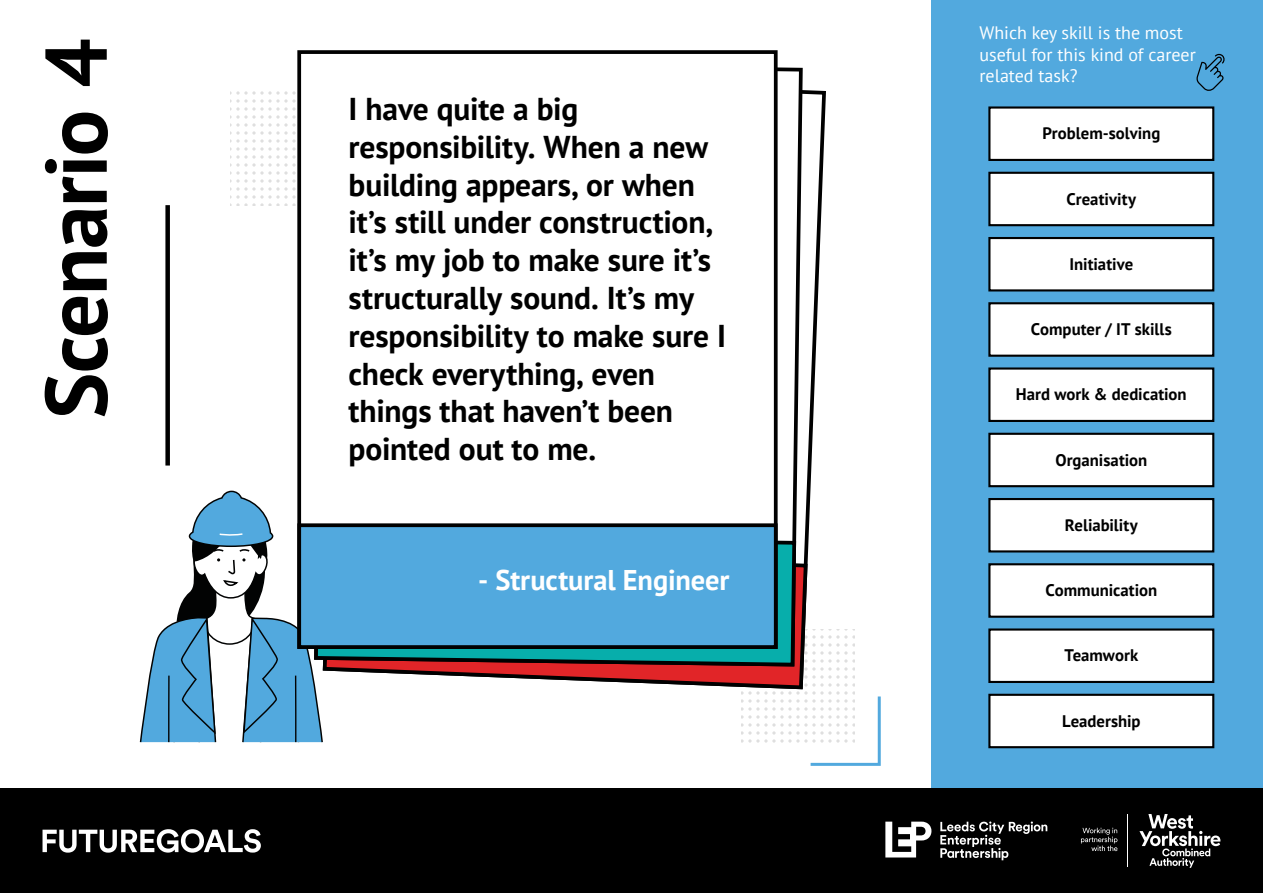
<style>
.page{position:relative;width:1263px;height:893px;background:#fff}
.page>*{position:absolute;margin:0;border:0;box-sizing:border-box;transform-origin:0 0}
.t1{font:700 87px "PT Sans";letter-spacing:-.015em;color:#000}
.t2{font:700 31.5px/37.8px "PT Sans";letter-spacing:-.005em;color:#000}
.t3{font:700 28.5px "PT Sans";letter-spacing:-.005em;color:#fff}
.t4{font:18px/21.6px "PT Sans";color:#fff}
.t5{font:700 16.65px "PT Sans";color:#000}
</style>
<div class="page">
<div style="left:931px;top:0;width:332px;height:893px;background:#52a9de"></div>
<svg style="left:139px;top:490px;width:184px;height:253px"></svg>
<div style="left:0;top:789px;width:1263px;height:104px;background:#000"></div>
<svg style="left:43px;top:829px;width:218px;height:24px"></svg>
<svg style="left:1139px;top:814px;width:79px;height:54px"></svg>
<svg style="left:1081px;top:828px;width:36px;height:20px"></svg>
<hr style="left:1128px;top:815px;width:1px;height:52px;background:#fff">
<svg style="left:885px;top:822px;width:46px;height:35px"></svg>
<svg style="left:940px;top:821px;width:107px;height:39px"></svg>
<svg style="left:742px;top:629px;width:112px;height:114px"></svg>
<svg style="left:805px;top:90px;width:23px;height:601px"></svg>
<svg style="left:321px;top:543px;width:488px;height:148px"></svg>
<svg style="left:778px;top:67px;width:27px;height:601px"></svg>
<svg style="left:312px;top:532px;width:486px;height:136px"></svg>
<svg style="left:230px;top:91px;width:66px;height:115px"></svg>
<div style="left:297px;top:50px;width:481px;height:599px;background:#fff;border:4px solid #000"></div>
<div style="left:297px;top:523px;width:481px;height:126px;background:#52a9de;border:4px solid #000"></div>
<div style="left:165px;top:205px;width:5px;height:261px;background:#000"></div>
<div style="left:988px;top:106px;width:226px;height:55px;background:#fff;border:2px solid #000"></div>
<div style="left:988px;top:172px;width:226px;height:54px;background:#fff;border:2px solid #000"></div>
<div style="left:988px;top:237px;width:226px;height:54px;background:#fff;border:2px solid #000"></div>
<div style="left:988px;top:302px;width:226px;height:55px;background:#fff;border:2px solid #000"></div>
<div style="left:988px;top:367px;width:226px;height:55px;background:#fff;border:2px solid #000"></div>
<div style="left:988px;top:433px;width:226px;height:54px;background:#fff;border:2px solid #000"></div>
<div style="left:988px;top:498px;width:226px;height:54px;background:#fff;border:2px solid #000"></div>
<div style="left:988px;top:563px;width:226px;height:55px;background:#fff;border:2px solid #000"></div>
<div style="left:988px;top:628px;width:226px;height:55px;background:#fff;border:2px solid #000"></div>
<div style="left:988px;top:694px;width:226px;height:54px;background:#fff;border:2px solid #000"></div>
<svg style="left:1196px;top:54px;width:29px;height:37px"></svg>
<svg style="left:807px;top:693px;width:74px;height:73px"></svg>
<h1 class="t1" style="left:18px;top:419px;width:382px;rotate:-90deg">Scenario 4</h1>
<p class="t2" style="left:349px;top:89px;width:379px">I have quite a big responsibility. When a new building appears, or when it’s still under construction, it’s my job to make sure it’s structurally sound. It’s my responsibility to make sure I check everything, even things that haven’t been pointed out to me.</p>
<p class="t3" style="left:478px;top:561px;width:253px">- Structural Engineer</p>
<p class="t4" style="left:979px;top:22px;width:218px">Which key skill is the most useful for this kind of career related task?</p>
<p class="t5" style="left:1042px;top:122px;width:119px">Problem-solving</p>
<p class="t5" style="left:1066px;top:188px;width:71px">Creativity</p>
<p class="t5" style="left:1069px;top:253px;width:65px">Initiative</p>
<p class="t5" style="left:1031px;top:318px;width:142px">Computer / IT skills</p>
<p class="t5" style="left:1016px;top:383px;width:172px">Hard work &amp; dedication</p>
<p class="t5" style="left:1055px;top:449px;width:93px">Organisation</p>
<p class="t5" style="left:1065px;top:514px;width:74px">Reliability</p>
<p class="t5" style="left:1045px;top:579px;width:113px">Communication</p>
<p class="t5" style="left:1064px;top:644px;width:75px">Teamwork</p>
<p class="t5" style="left:1062px;top:710px;width:80px">Leadership</p>
</div>
